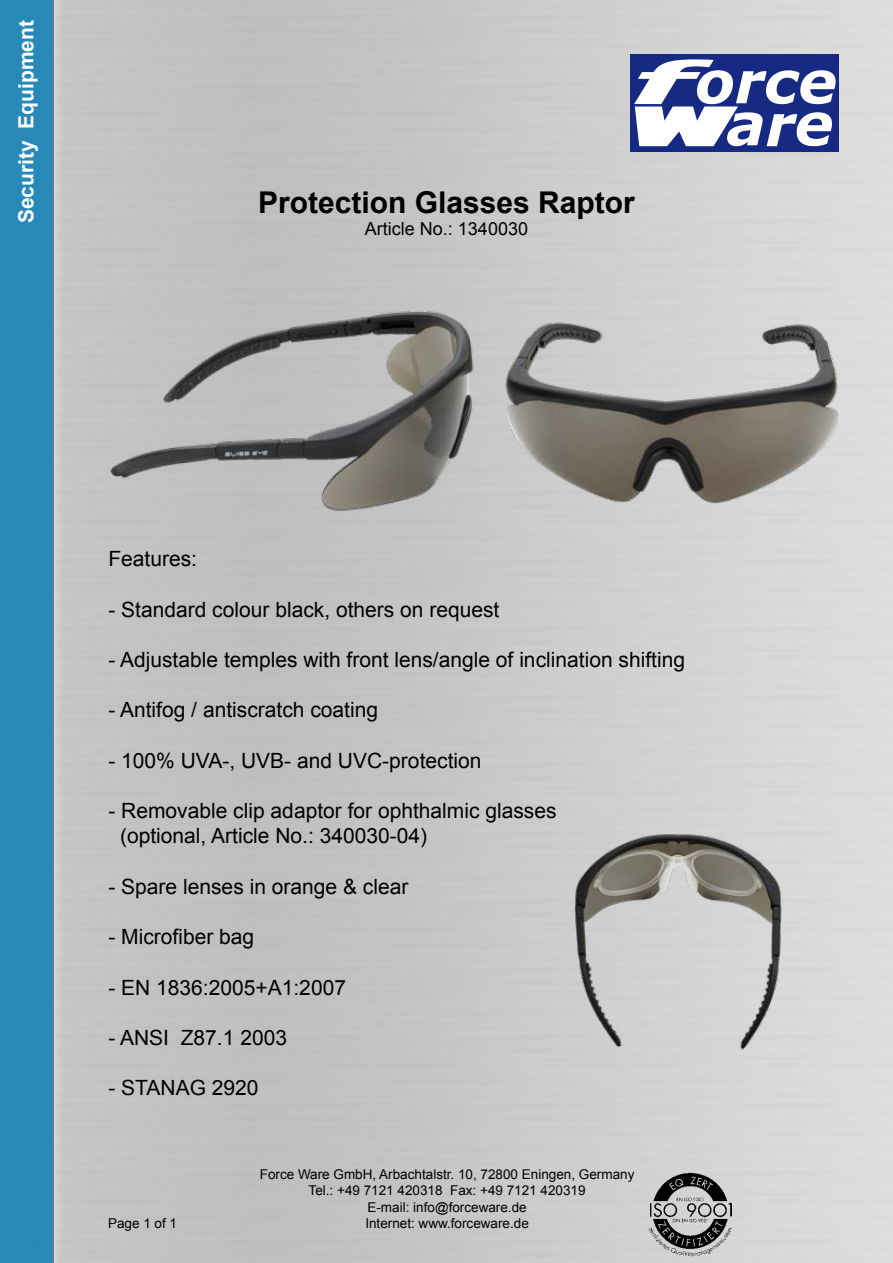
<style>
.page{position:relative;width:893px;height:1263px;background:#fff}
.page>*{position:absolute;margin:0;border:0;box-sizing:border-box;transform-origin:0 0}
.t1{font:700 30px "Arial";color:#000}
.t2{font:21px/25.2px "Arial";color:#000}
.t3{font:700 21px "Arial";color:#fffeff}
.t4{font:18px "Arial";color:#000}
.t5{font:13.5px/16.2px "Arial";color:#000;text-align:center}
</style>
<div class="page">
<img style="left:63px;top:0;width:830px;height:1263px">
<div style="left:631px;top:54px;width:208px;height:98px;background:#162983"></div>
<svg style="left:634px;top:59px;width:202px;height:87px"></svg>
<img style="left:645px;top:1169px;width:90px;height:89px">
<div style="left:0;top:0;width:63px;height:1263px;background:#cecece"></div>
<div style="left:0;top:0;width:54px;height:1263px;background:#2889b8"></div>
<img style="left:47px;top:235px;width:489px;height:321px">
<img style="left:508px;top:816px;width:340px;height:255px">
<img style="left:410px;top:236px;width:483px;height:339px">
<p class="t3" style="left:12px;top:223px;width:205px;rotate:-90deg">Security Equipment</p>
<h1 class="t1" style="left:258px;top:183px;width:378px">Protection Glasses Raptor</h1>
<p class="t4" style="left:365px;top:217px;width:165px">Article No.: 1340030</p>
<p class="t2" style="left:108px;top:546px;width:90px">Features:</p>
<p class="t2" style="left:108px;top:597px;width:393px">- Standard colour black, others on request</p>
<p class="t2" style="left:108px;top:647px;width:578px">- Adjustable temples with front lens/angle of inclination shifting</p>
<p class="t2" style="left:108px;top:698px;width:271px">- Antifog / antiscratch coating</p>
<p class="t2" style="left:108px;top:748px;width:375px">- 100% UVA-, UVB- and UVC-protection</p>
<p class="t2" style="left:120px;top:798px;width:438px;text-indent:-12px">- Removable clip adaptor for ophthalmic glasses (optional, Article No.: 340030-04)</p>
<p class="t2" style="left:108px;top:874px;width:301px">- Spare lenses in orange &amp; clear</p>
<p class="t2" style="left:108px;top:924px;width:147px">- Microfiber bag</p>
<p class="t2" style="left:108px;top:975px;width:239px">- EN 1836:2005+A1:2007</p>
<p class="t2" style="left:108px;top:1025px;width:180px">- ANSI Z87.1 2003</p>
<p class="t2" style="left:108px;top:1076px;width:152px">- STANAG 2920</p>
<p class="t5" style="left:260px;top:1166px;width:376px">Force Ware GmbH, Arbachtalstr. 10, 72800 Eningen, Germany<br>Tel.: +49 7121 420318 Fax: +49 7121 420319<br>E-mail: info@forceware.de</p>
<p class="t5" style="left:108px;top:1215px;width:71px">Page 1 of 1</p>
<p class="t5" style="left:365px;top:1215px;width:165px">Internet: www.forceware.de</p>
</div>
